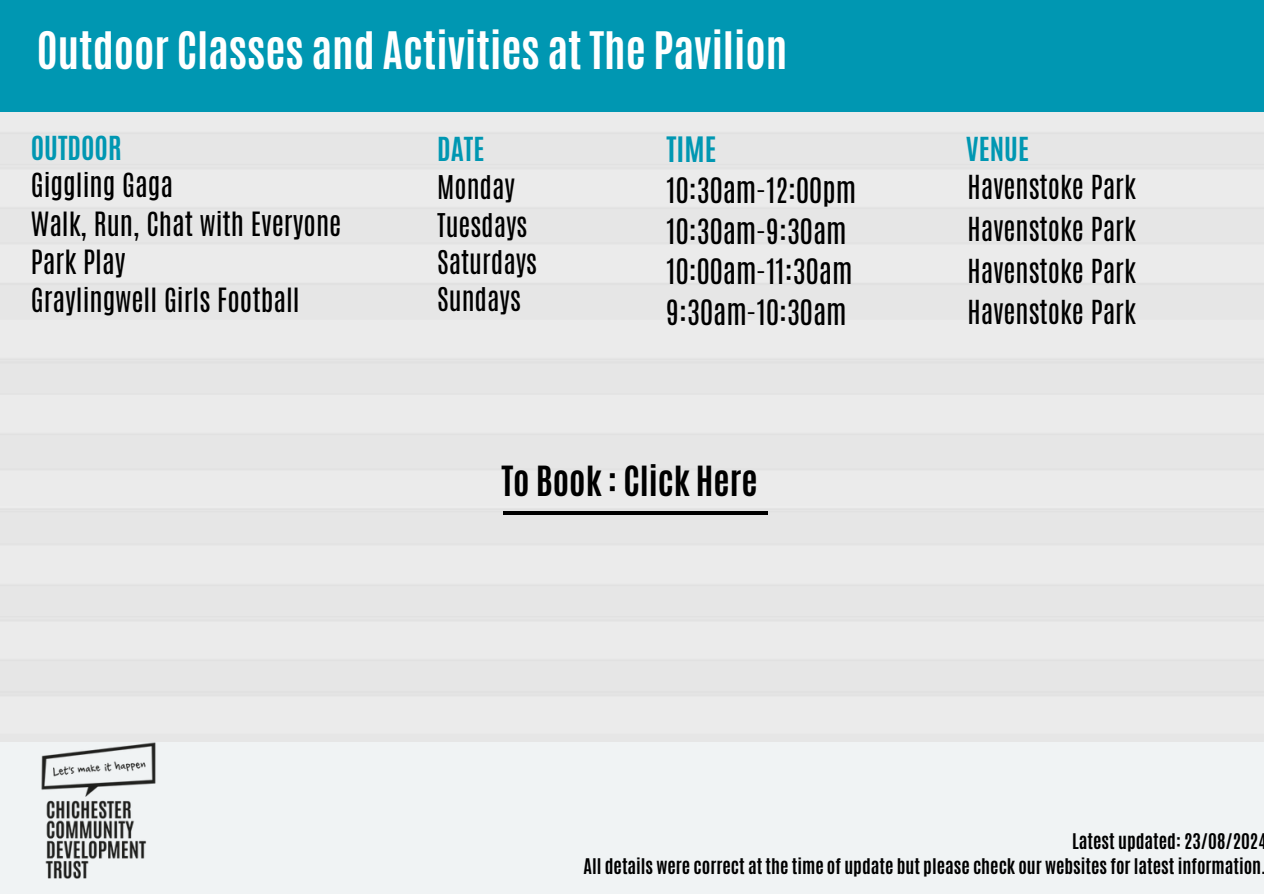
<style>
.page{position:relative;width:1264px;height:894px;background:#fff}
.page>*{position:absolute;margin:0;border:0;box-sizing:border-box;transform-origin:0 0}
.t1{font:700 43.05px "Antonio";color:#fff}
.t2{font:700 34.65px "Antonio";color:#000}
.t3{font:29.25px/40.5px "Antonio";color:#000}
.t4{font:27.9px/38.2px "Antonio";color:#000}
.t5{font:27.6px/41.7px "Antonio";color:#000;text-align:justify}
.t6{font:700 27.6px "Antonio";color:#0097b2}
.t7{font:27.3px/37.2px "Antonio";color:#000}
.t8{font:700 18px/24.8px "Antonio";color:#000;text-align:right}
.s1{font-weight:700;color:#0097b2}
</style>
<div class="page">
<div style="left:0;top:112px;width:1263px;height:629px;background:#e9e9e9"></div>
<div style="left:0;top:741px;width:1263px;height:152px;background:#f0f3f4"></div>
<div style="left:0;top:0;width:1263px;height:112px;background:#0097b2"></div>
<img style="left:31px;top:741px;width:136px;height:136px">
<hr style="left:503px;top:511px;width:264px;height:3px;background:#000">
<p class="t1" style="left:37px;top:19px;width:752px">Outdoor Classes and Activities at The Pavilion</p>
<h4 class="t6" style="left:31px;top:128px;width:92px">OUTDOOR</h4>
<h3 class="t6" style="left:965px;top:129px;width:65px">VENUE</h3>
<h4 class="t5" style="left:967px;top:167px;width:169px">Havenstoke Park Havenstoke Park Havenstoke Park Havenstoke Park</h4>
<h4 class="t6" style="left:437px;top:129px;width:49px">DATE</h4>
<h4 class="t7" style="left:437px;top:169px;width:101px">Monday<br>Tuesdays<br>Saturdays<br>Sundays</h4>
<h3 class="t3" style="left:666px;top:130px;width:191px"><span class="s1">TIME<br></span>10:30am-12:00pm<br>10:30am-9:30am<br>10:00am-11:30am<br>9:30am-10:30am</h3>
<h1 class="t4" style="left:31px;top:166px;width:312px">Giggling Gaga<br>Walk, Run, Chat with Everyone<br>Park Play<br>Graylingwell Girls Football</h1>
<h2 class="t2" style="left:501px;top:456px;width:258px">To Book : Click Here</h2>
<h4 class="t8" style="left:583px;top:828px;width:684px">Latest updated: 23/08/2024<br>All details were correct at the time of update but please check our websites for latest information.</h4>
</div>
